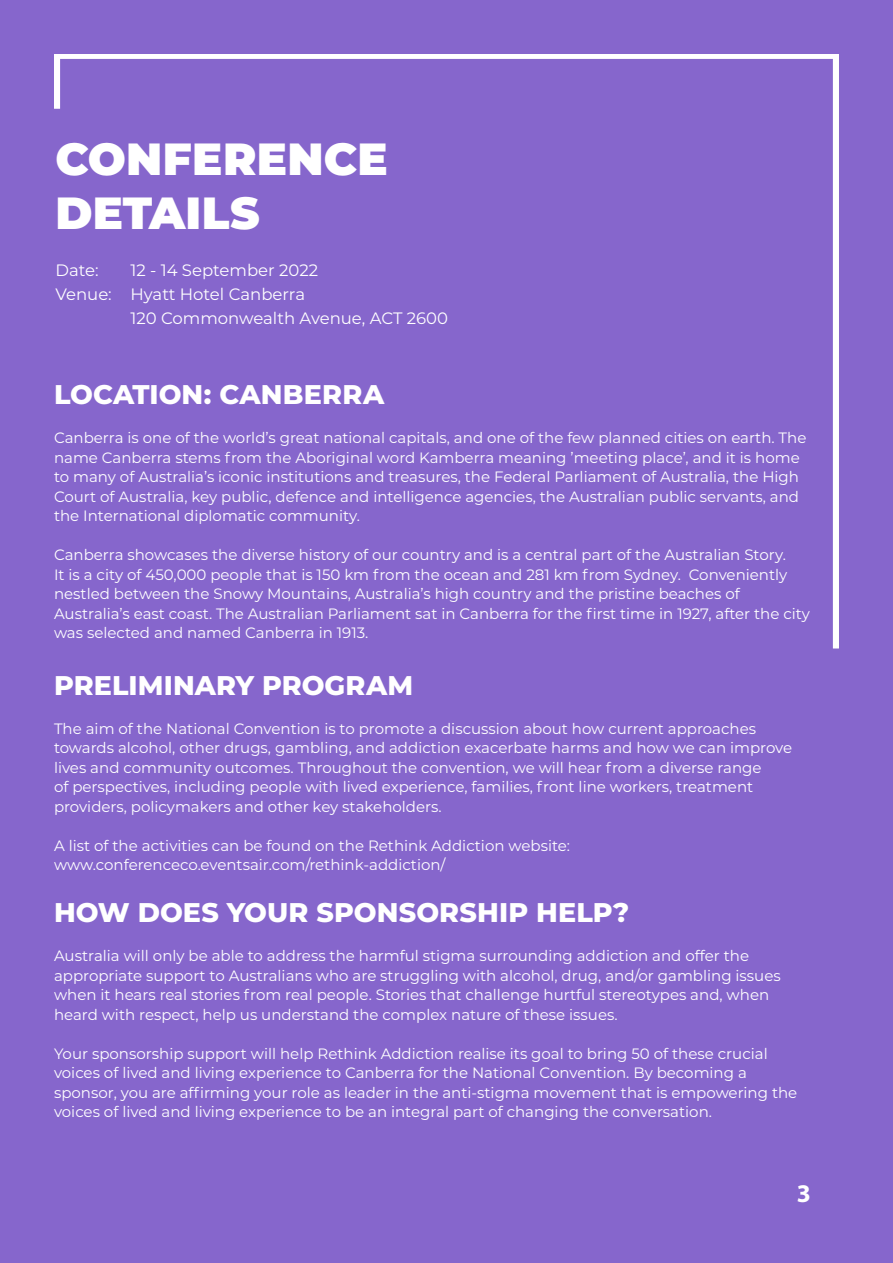
<style>
.page{position:relative;width:893px;height:1263px;background:#8666cc}
.page>*{position:absolute;margin:0;border:0;box-sizing:border-box;transform-origin:0 0}
.t1{font:900 45px "Montserrat";letter-spacing:.005em;color:#fff}
.t2{font:800 27px "Montserrat";letter-spacing:.005em;color:#fff}
.t3{font:700 25.5px "Myriad Pro";color:#fff}
.t4{font:16.5px "Montserrat";color:#fff}
.t5{font:15px/19.5px "Montserrat";color:#fff}
</style>
<div class="page">
<svg style="left:54px;top:54px;width:785px;height:594px"></svg>
<p class="t1" style="left:56px;top:126px;width:334px">CONFERENCE</p>
<p class="t1" style="left:56px;top:180px;width:206px">DETAILS</p>
<p class="t4" style="left:56px;top:259px;width:45px">Date:</p>
<p class="t4" style="left:130px;top:259px;width:189px">12 - 14 September 2022</p>
<p class="t4" style="left:56px;top:283px;width:251px">Venue: Hyatt Hotel Canberra</p>
<p class="t4" style="left:130px;top:307px;width:319px">120 Commonwealth Avenue, ACT 2600</p>
<p class="t2" style="left:54px;top:375px;width:332px">LOCATION: CANBERRA</p>
<p class="t5" style="left:54px;top:428px;width:754px">Canberra is one of the world’s great national capitals, and one of the few planned cities on earth. The name Canberra stems from the Aboriginal word Kamberra meaning ’meeting place’, and it is home to many of Australia’s iconic institutions and treasures, the Federal Parliament of Australia, the High Court of Australia, key public, defence and intelligence agencies, the Australian public servants, and the International diplomatic community.</p>
<p class="t5" style="left:54px;top:545px;width:757px">Canberra showcases the diverse history of our country and is a central part of the Australian Story.<br>It is a city of 450,000 people that is 150 km from the ocean and 281 km from Sydney. Conveniently nestled between the Snowy Mountains, Australia’s high country and the pristine beaches of Australia’s east coast. The Australian Parliament sat in Canberra for the first time in 1927, after the city was selected and named Canberra in 1913.</p>
<p class="t2" style="left:54px;top:665px;width:361px">PRELIMINARY PROGRAM</p>
<p class="t5" style="left:54px;top:718px;width:740px">The aim of the National Convention is to promote a discussion about how current approaches towards alcohol, other drugs, gambling, and addiction exacerbate harms and how we can improve lives and community outcomes. Throughout the convention, we will hear from a diverse range<br>of perspectives, including people with lived experience, families, front line workers, treatment providers, policymakers and other key stakeholders.</p>
<p class="t5" style="left:54px;top:835px;width:518px">A list of the activities can be found on the Rethink Addiction website:</p>
<p class="t5" style="left:54px;top:855px;width:393px">www.conferenceco.eventsair.com/rethink-addiction/</p>
<p class="t2" style="left:54px;top:893px;width:577px">HOW DOES YOUR SPONSORSHIP HELP?</p>
<p class="t5" style="left:54px;top:945px;width:728px">Australia will only be able to address the harmful stigma surrounding addiction and offer the appropriate support to Australians who are struggling with alcohol, drug, and/or gambling issues when it hears real stories from real people. Stories that challenge hurtful stereotypes and, when heard with respect, help us understand the complex nature of these issues.</p>
<p class="t5" style="left:54px;top:1043px;width:745px">Your sponsorship support will help Rethink Addiction realise its goal to bring 50 of these crucial voices of lived and living experience to Canberra for the National Convention. By becoming a sponsor, you are affirming your role as leader in the anti-stigma movement that is empowering the voices of lived and living experience to be an integral part of changing the conversation.</p>
<p class="t3" style="left:797px;top:1176px;width:16px">3</p>
</div>
